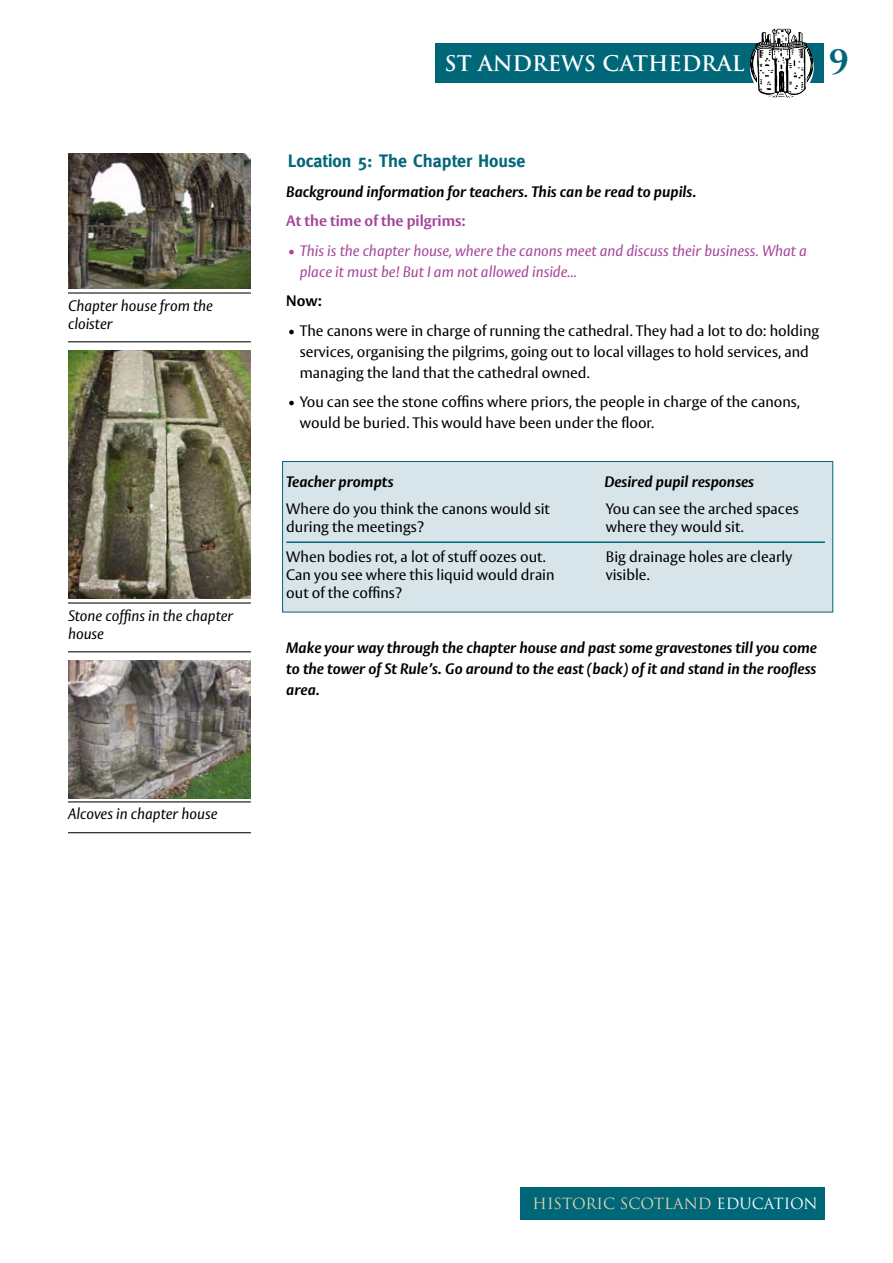
<style>
.page{position:relative;width:893px;height:1263px;background:#fff}
.page>*{position:absolute;margin:0;border:0;box-sizing:border-box;transform-origin:0 0}
.t1{font:700 42px "Perpetua";color:#006779}
.t2{font:700 21px "Trajan";color:#fff}
.t3{font:700 18px "Meta";color:#006779}
.t4{font:15px/21px "Vesta";color:#000}
.t5{font:italic 700 15px/21px "Vesta";color:#000;text-align:justify}
.t6{font:italic 15px/21px "Vesta";color:#a54499}
.t7{font:italic 15px/18px "Vesta";color:#000}
.t8{font:15px "Trajan";color:#e7d2ad}
.t9{font:700 15px "Vesta";color:#a54499}
.t10{font:700 15px "Vesta";color:#000}
.s1{color:#fff}
</style>
<div class="page">
<div style="left:462px;top:43px;width:361px;height:40px;background:#006779"></div>
<div style="left:435px;top:43px;width:332px;height:40px;background:#006779"></div>
<svg style="left:750px;top:35px;width:64px;height:64px;background:#a8a8a8"></svg>
<img style="left:767px;top:29px;width:10px;height:14px">
<div style="left:520px;top:1187px;width:305px;height:33px;background:#006779"></div>
<div style="left:282px;top:461px;width:551px;height:151px;background:#d7e5ea;border:1px solid #006779"></div>
<hr style="left:68px;top:602px;width:183px;height:1px;background:#000">
<hr style="left:68px;top:651px;width:183px;height:1px;background:#000">
<hr style="left:68px;top:292px;width:183px;height:2px;background:#000">
<hr style="left:68px;top:341px;width:183px;height:1px;background:#000">
<img style="left:68px;top:153px;width:183px;height:135px">
<hr style="left:286px;top:541px;width:539px;height:2px;background:#006779">
<hr style="left:68px;top:801px;width:183px;height:1px;background:#000">
<hr style="left:68px;top:832px;width:183px;height:1px;background:#000">
<img style="left:68px;top:661px;width:183px;height:137px">
<img style="left:68px;top:350px;width:183px;height:249px">
<p class="t7" style="left:68px;top:297px;width:146px">Chapter house from the cloister</p>
<p class="t7" style="left:68px;top:607px;width:167px">Stone coffins in the chapter house</p>
<p class="t7" style="left:68px;top:806px;width:151px">Alcoves in chapter house</p>
<h2 class="t2" style="left:445px;top:51px;width:301px">ST ANDREWS CATHEDRAL</h2>
<h1 class="t1" style="left:829px;top:39px;width:21px">9</h1>
<p class="t3" style="left:288px;top:150px;width:239px">Location 5: The Chapter House</p>
<p class="t5" style="left:286px;top:181px;width:412px">Background information for teachers. This can be read to pupils.</p>
<p class="t9" style="left:286px;top:212px;width:181px">At the time of the pilgrims:</p>
<p class="t6" style="left:300px;top:241px;width:508px;text-indent:-12px">• This is the chapter house, where the canons meet and discuss their business. What a place it must be! But I am not allowed inside...</p>
<p class="t10" style="left:286px;top:292px;width:37px">Now:</p>
<p class="t4" style="left:300px;top:321px;width:521px;text-indent:-12px">• The canons were in charge of running the cathedral. They had a lot to do: holding services, organising the pilgrims, going out to local villages to hold services, and managing the land that the cathedral owned.</p>
<p class="t4" style="left:300px;top:392px;width:502px;text-indent:-12px">• You can see the stone coffins where priors, the people in charge of the canons, would be buried. This would have been under the floor.</p>
<p class="t5" style="left:286px;top:472px;width:109px">Teacher prompts</p>
<p class="t5" style="left:604px;top:472px;width:151px">Desired pupil responses</p>
<p class="t4" style="left:286px;top:499px;width:265px">Where do you think the canons would sit</p>
<p class="t4" style="left:606px;top:499px;width:194px">You can see the arched spaces</p>
<p class="t4" style="left:286px;top:517px;width:139px">during the meetings?</p>
<p class="t4" style="left:606px;top:517px;width:139px">where they would sit.</p>
<p class="t4" style="left:286px;top:547px;width:261px">When bodies rot, a lot of stuff oozes out.</p>
<p class="t4" style="left:606px;top:547px;width:188px">Big drainage holes are clearly</p>
<p class="t4" style="left:286px;top:565px;width:270px">Can you see where this liquid would drain</p>
<p class="t4" style="left:606px;top:565px;width:46px">visible.</p>
<p class="t4" style="left:286px;top:583px;width:118px">out of the coffins?</p>
<p class="t5" style="left:286px;top:638px;width:532px">Make your way through the chapter house and past some gravestones till you come to the tower of St Rule’s. Go around to the east (back) of it and stand in the roofless area.</p>
<p class="t8" style="left:533px;top:1195px;width:287px">HISTORIC SCOTLAND <span class="s1">EDUCATION</span></p>
</div>
